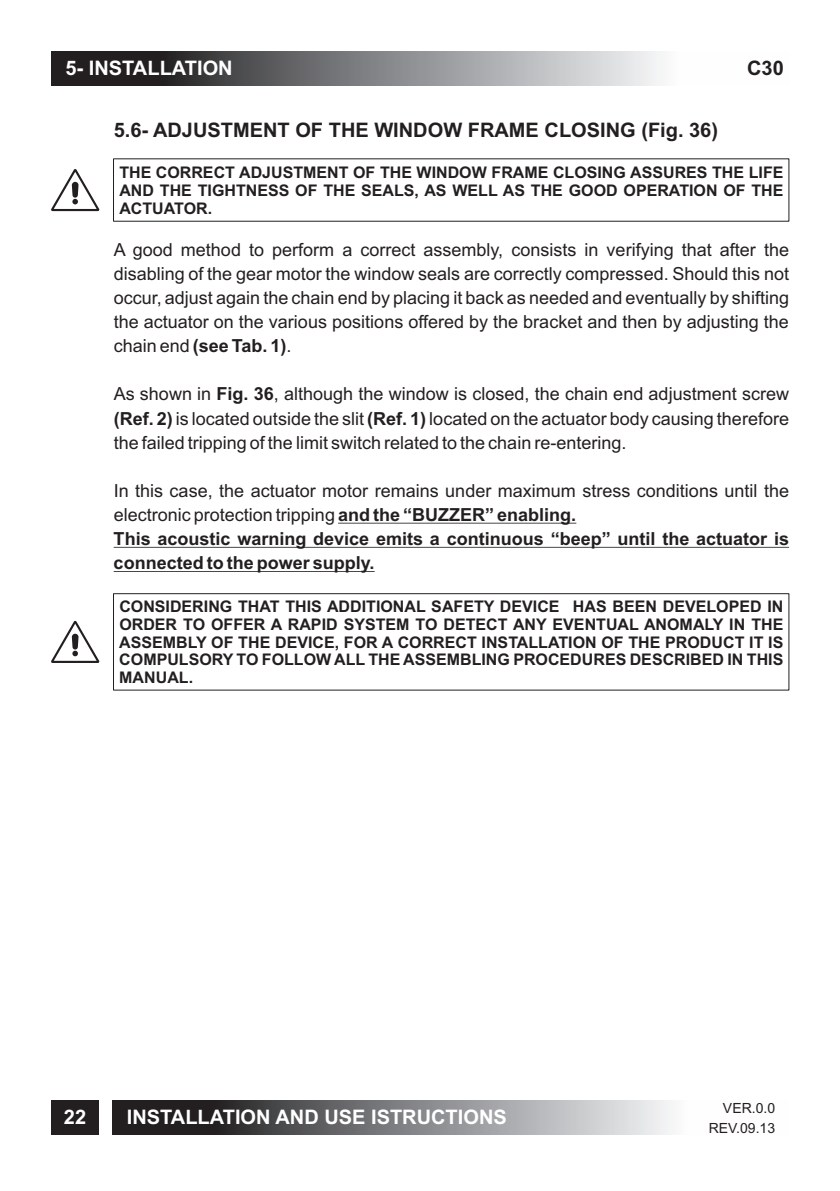
<style>
.page{position:relative;width:840px;height:1191px;background:#fff}
.page>*{position:absolute;margin:0;border:0;box-sizing:border-box;transform-origin:0 0}
.t1{font:700 20px "Arial";color:#231f20}
.t2{font:700 20px "Arial";color:#fff}
.t3{font:18px/24.2px "Arial";color:#231f20;text-align:justify}
.t4{font:700 18px/24.2px "Arial";color:#231f20}
.t5{font:700 16px/17.8px "Arial";color:#231f20;text-align:justify}
.t6{font:14px/20.6px "Arial";color:#231f20;text-align:right}
.s1{font-weight:700}
.s2{font-weight:400}
</style>
<div class="page">
<hr style="left:338px;top:523px;width:238px;height:1px;background:#231f20">
<hr style="left:114px;top:547px;width:674px;height:1px;background:#231f20">
<hr style="left:114px;top:571px;width:260px;height:1px;background:#231f20">
<div style="left:51px;top:1100px;width:47px;height:34px;background:#231f20"></div>
<svg style="left:51px;top:51px;width:610px;height:34px;background:#7a7a7c"></svg>
<svg style="left:112px;top:1100px;width:559px;height:34px;background:#7b7a7d"></svg>
<div style="left:113px;top:593px;width:675px;height:97px;border:1px solid #231f20"></div>
<svg style="left:51px;top:620px;width:49px;height:43px"></svg>
<svg style="left:51px;top:169px;width:49px;height:42px"></svg>
<p class="t2" style="left:65px;top:61px;width:169px">5- INSTALLATION</p>
<p class="t1" style="left:746px;top:61px;width:38px">C30</p>
<p class="t1" style="left:114px;top:123px;width:605px">5.6- ADJUSTMENT OF THE WINDOW FRAME CLOSING (Fig. 36)</p>
<p class="t5" style="left:119px;top:165px;width:665px">THE CORRECT ADJUSTMENT OF THE WINDOW FRAME CLOSING ASSURES THE LIFE AND THE TIGHTNESS OF THE SEALS, AS WELL AS THE GOOD OPERATION OF THE ACTUATOR.</p>
<p class="t3" style="left:114px;top:239px;width:676px">A good method to perform a correct assembly, consists in verifying that after the disabling of the gear motor the window seals are correctly compressed. Should this not occur, adjust again the chain end by placing it back as needed and eventually by shifting the actuator on the various positions offered by the bracket and then by adjusting the chain end <span class="s1">(see Tab. 1)</span>.</p>
<p class="t3" style="left:114px;top:383px;width:676px">As shown in <span class="s1">Fig. 36</span>, although the window is closed, the chain end adjustment screw <span class="s1">(Ref. 2)</span> is located outside the slit <span class="s1">(Ref. 1)</span> located on the actuator body causing therefore the failed tripping of the limit switch related to the chain re-entering.</p>
<p class="t4" style="left:114px;top:480px;width:676px"><span class="s2">In this case, the actuator motor remains under maximum stress conditions until the electronic protection tripping</span> and the “BUZZER” enabling.<br>This acoustic warning device emits a continuous “beep” until the actuator is connected to the power supply.</p>
<p class="t5" style="left:119px;top:599px;width:665px">CONSIDERING THAT THIS ADDITIONAL SAFETY DEVICE HAS BEEN DEVELOPED IN ORDER TO OFFER A RAPID SYSTEM TO DETECT ANY EVENTUAL ANOMALY IN THE ASSEMBLY OF THE DEVICE, FOR A CORRECT INSTALLATION OF THE PRODUCT IT IS COMPULSORY TO FOLLOW ALL THE ASSEMBLING PROCEDURES DESCRIBED IN THIS MANUAL.</p>
<p class="t2" style="left:64px;top:1109px;width:24px">22</p>
<p class="t2" style="left:127px;top:1109px;width:381px">INSTALLATION AND USE ISTRUCTIONS</p>
<p class="t6" style="left:708px;top:1098px;width:68px">VER.0.0<br>REV.09.13</p>
</div>
